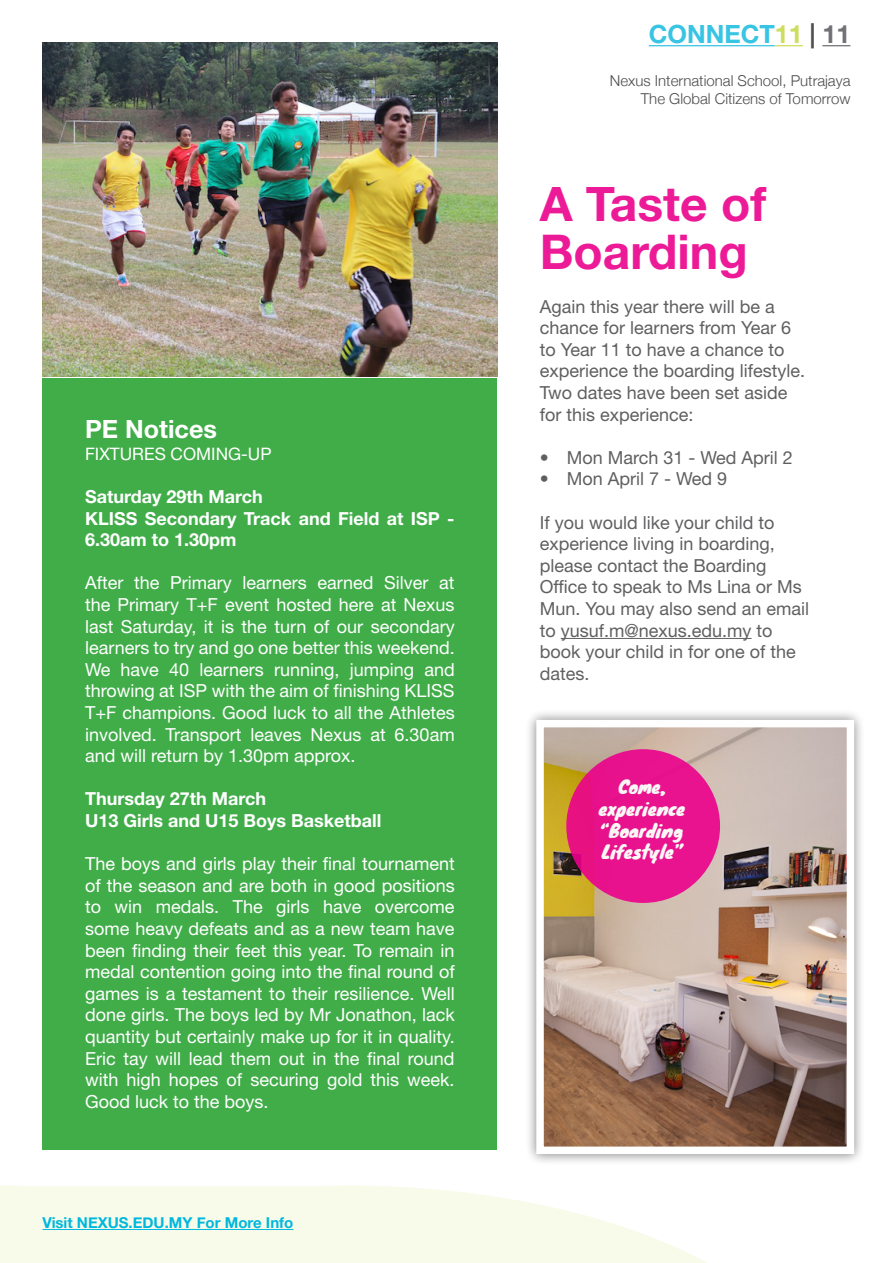
<style>
.page{position:relative;width:893px;height:1263px;background:#fff}
.page>*{position:absolute;margin:0;border:0;box-sizing:border-box;transform-origin:0 0}
.t1{font:700 48px/48px "Helvetica Neue LT Std";color:#ec008c}
.t2{font:700 25.2px "Helvetica Neue LT Std";color:#38c4e3}
.t3{font:700 25.2px "Helvetica Neue LT Std";color:#fff}
.t4{font:18px/21.6px "Helvetica Neue LT Std";color:#fff;text-align:justify}
.t5{font:18px/21.6px "Helvetica Neue LT Std";color:#4d4d4f}
.t6{font:700 18px/21.6px "Helvetica Neue LT Std";color:#fff}
.t7{font:18px/21.6px "Knewave";color:#fff;text-align:center}
.t8{font:17.25px "Helvetica Neue LT Std";color:#fff}
.t9{font:300 15px/18px "Helvetica Neue";color:#4d4d4f;text-align:right}
.t10{font:700 15px "Helvetica Neue";color:#00b8de}
.s1{color:#cdde5c}
.s2{color:#4d4d4f}
.s3{color:#717275}
</style>
<div class="page">
<svg style="left:0;top:1185px;width:707px;height:78px;fill:#f8fbea"></svg>
<hr style="left:43px;top:1229px;width:250px;height:1px;background:#00b8de">
<hr style="left:649px;top:45px;width:126px;height:1px;background:#38c4e3">
<svg style="left:775px;top:45px;width:28px;height:1px"></svg>
<svg style="left:822px;top:45px;width:28px;height:1px"></svg>
<hr style="left:561px;top:638px;width:191px;height:1px;background:#4d4d4f">
<div style="left:43px;top:378px;width:454px;height:771px;background:#41ad49"></div>
<img style="left:43px;top:43px;width:454px;height:333px">
<div style="left:524px;top:708px;width:342px;height:458px;background:#000;opacity:.5"></div>
<img style="left:545px;top:729px;width:300px;height:416px">
<div style="left:536px;top:720px;width:318px;height:434px;border:8px solid #fff"></div>
<div style="left:566px;top:749px;width:154px;height:154px;background:linear-gradient(to right,#e61283,#ea1494);border-radius:50%"></div>
<h2 class="t3" style="left:85px;top:414px;width:134px">PE Notices</h2>
<p class="t8" style="left:85px;top:443px;width:188px">FIXTURES COMING-UP</p>
<p class="t6" style="left:85px;top:485px;width:371px">Saturday 29th March<br>KLISS Secondary Track and Field at ISP -<br>6.30am to 1.30pm</p>
<p class="t4" style="left:85px;top:572px;width:371px">After the Primary learners earned Silver at the Primary T+F event hosted here at Nexus last Saturday, it is the turn of our secondary learners to try and go one better this weekend.<br>We have 40 learners running, jumping and throwing at ISP with the aim of finishing KLISS T+F champions. Good luck to all the Athletes involved. Transport leaves Nexus at 6.30am and will return by 1.30pm approx.</p>
<p class="t6" style="left:85px;top:788px;width:298px">Thursday 27th March<br>U13 Girls and U15 Boys Basketball</p>
<p class="t4" style="left:85px;top:853px;width:371px">The boys and girls play their final tournament of the season and are both in good positions to win medals. The girls have overcome some heavy defeats and as a new team have been finding their feet this year. To remain in medal contention going into the final round of games is a testament to their resilience. Well done girls. The boys led by Mr Jonathon, lack quantity but certainly make up for it in quality.<br>Eric tay will lead them out in the final round with high hopes of securing gold this week.<br>Good luck to the boys.</p>
<p class="t10" style="left:43px;top:1211px;width:252px">Visit NEXUS.EDU.MY For More Info</p>
<h2 class="t2" style="left:649px;top:19px;width:203px">CONNECT<span class="s1">11</span> <span class="s2">|</span> <span class="s3">11</span></h2>
<p class="t9" style="left:610px;top:71px;width:242px">Nexus International School, Putrajaya<br>The Global Citizens of Tomorrow</p>
<h1 class="t1" style="left:540px;top:179px;width:228px">A Taste of<br>Boarding</h1>
<p class="t5" style="left:540px;top:295px;width:267px">Again this year there will be a chance for learners from Year 6 to Year 11 to have a chance to experience the boarding lifestyle.<br>Two dates have been set aside for this experience:</p>
<p class="t5" style="left:540px;top:446px;width:255px">• Mon March 31 - Wed April 2</p>
<p class="t5" style="left:540px;top:468px;width:189px">• Mon April 7 - Wed 9</p>
<p class="t5" style="left:540px;top:511px;width:271px">If you would like your child to experience living in boarding, please contact the Boarding<br>Office to speak to Ms Lina or Ms<br>Mun. You may also send an email to yusuf.m@nexus.edu.my to book your child in for one of the dates.</p>
<p class="t7" style="left:599px;top:775px;width:88px">Come, experience “Boarding<br>Lifestyle”</p>
</div>
